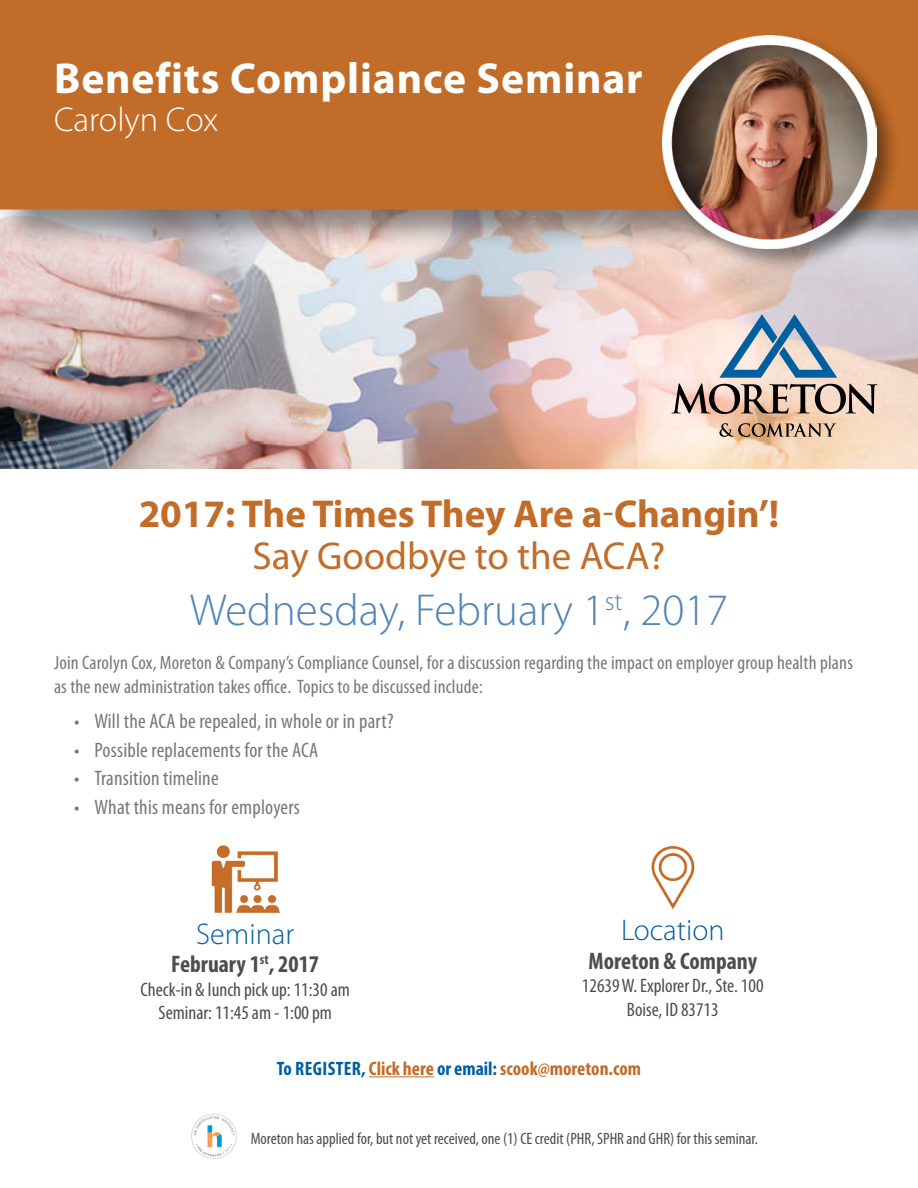
<style>
.page{position:relative;width:918px;height:1188px;background:#fff}
.page>*{position:absolute;margin:0;border:0;box-sizing:border-box;transform-origin:0 0}
.t1{font:300 45px "Myriad Pro";color:#5385b8}
.t2{font:700 43.5px "Myriad Pro";letter-spacing:.02em;color:#fff}
.t3{font:700 39px/42px "Myriad Pro";color:#c26c29;text-align:center}
.t4{font:300 34.5px "Myriad Pro";color:#fff}
.t5{font:300 30px "Myriad Pro";color:#005f9e}
.t6{font:700 condensed 24px "Myriad Pro";color:#4d4d4f}
.t7{font:condensed 21px "Myriad Pro";letter-spacing:.01em;color:#77787b}
.t8{font:condensed 19.5px/24px "Myriad Pro";letter-spacing:.01em;color:#77787b}
.t9{font:condensed 19.5px/23.4px "Myriad Pro";color:#4d4d4f;text-align:center}
.t10{font:700 condensed 19.5px "Myriad Pro";color:#c26c29}
.t11{font:condensed 16.5px "Myriad Pro";color:#4d4d4f}
.s1{font-weight:400;font-stretch:condensed}
.s2{font-weight:400}
.s3{color:#005f9e}
</style>
<div class="page">
<img style="left:0;top:251px;width:918px;height:218px">
<img style="left:191px;top:1113px;width:46px;height:46px">
<div style="left:0;top:0;width:918px;height:251px;background:#000;opacity:.42"></div>
<div style="left:0;top:0;width:918px;height:210px;background:#c26c29"></div>
<div style="left:659px;top:32px;width:242px;height:242px;background:#000;opacity:.44"></div>
<img style="left:663px;top:36px;width:213px;height:213px">
<svg style="left:719px;top:423px;width:117px;height:14px;background:#ac8e73"></svg>
<svg style="left:671px;top:314px;width:207px;height:100px;background:#beb6b5"></svg>
<img style="left:211px;top:845px;width:69px;height:68px">
<img style="left:651px;top:846px;width:44px;height:63px">
<hr style="left:369px;top:1076px;width:65px;height:1px;background:#c26c29">
<h2 class="t2" style="left:54px;top:50px;width:590px">Benefits Compliance Seminar</h2>
<h3 class="t4" style="left:54px;top:99px;width:166px">Carolyn Cox</h3>
<h3 class="t3" style="left:139px;top:491px;width:642px">2017: The Times They Are a<span class="s1">-</span>Changin’!<br><span class="s2">Say Goodbye to the ACA?</span></h3>
<h1 class="t1" style="left:190px;top:583px;width:540px">Wednesday, February 1<sup>st</sup>, 2017</h1>
<p class="t8" style="left:54px;top:650px;width:801px">Join Carolyn Cox, Moreton &amp; Company’s Compliance Counsel, for a discussion regarding the impact on employer group health plans as the new administration takes office. Topics to be discussed include:</p>
<p class="t7" style="left:74px;top:708px;width:321px">• Will the ACA be repealed, in whole or in part?</p>
<p class="t7" style="left:74px;top:737px;width:246px">• Possible replacements for the ACA</p>
<p class="t7" style="left:74px;top:765px;width:146px">• Transition timeline</p>
<p class="t7" style="left:74px;top:794px;width:227px">• What this means for employers</p>
<h3 class="t5" style="left:196px;top:915px;width:100px">Seminar</h3>
<p class="t6" style="left:171px;top:949px;width:149px">February 1<sup>st</sup>, 2017</p>
<p class="t9" style="left:141px;top:977px;width:211px">Check-in &amp; lunch pick up: 11:30 am<br>Seminar: 11:45 am - 1:00 pm</p>
<h3 class="t5" style="left:621px;top:912px;width:105px">Location</h3>
<p class="t6" style="left:588px;top:946px;width:170px">Moreton &amp; Company</p>
<p class="t9" style="left:582px;top:974px;width:183px">12639 W. Explorer Dr., Ste. 100<br>Boise, ID 83713</p>
<p class="t10" style="left:277px;top:1056px;width:366px"><span class="s3">To REGISTER,</span> Click here <span class="s3">or email:</span> scook@moreton.com</p>
<p class="t11" style="left:251px;top:1129px;width:509px">Moreton has applied for, but not yet received, one (1) CE credit (PHR, SPHR and GHR) for this seminar.</p>
</div>
